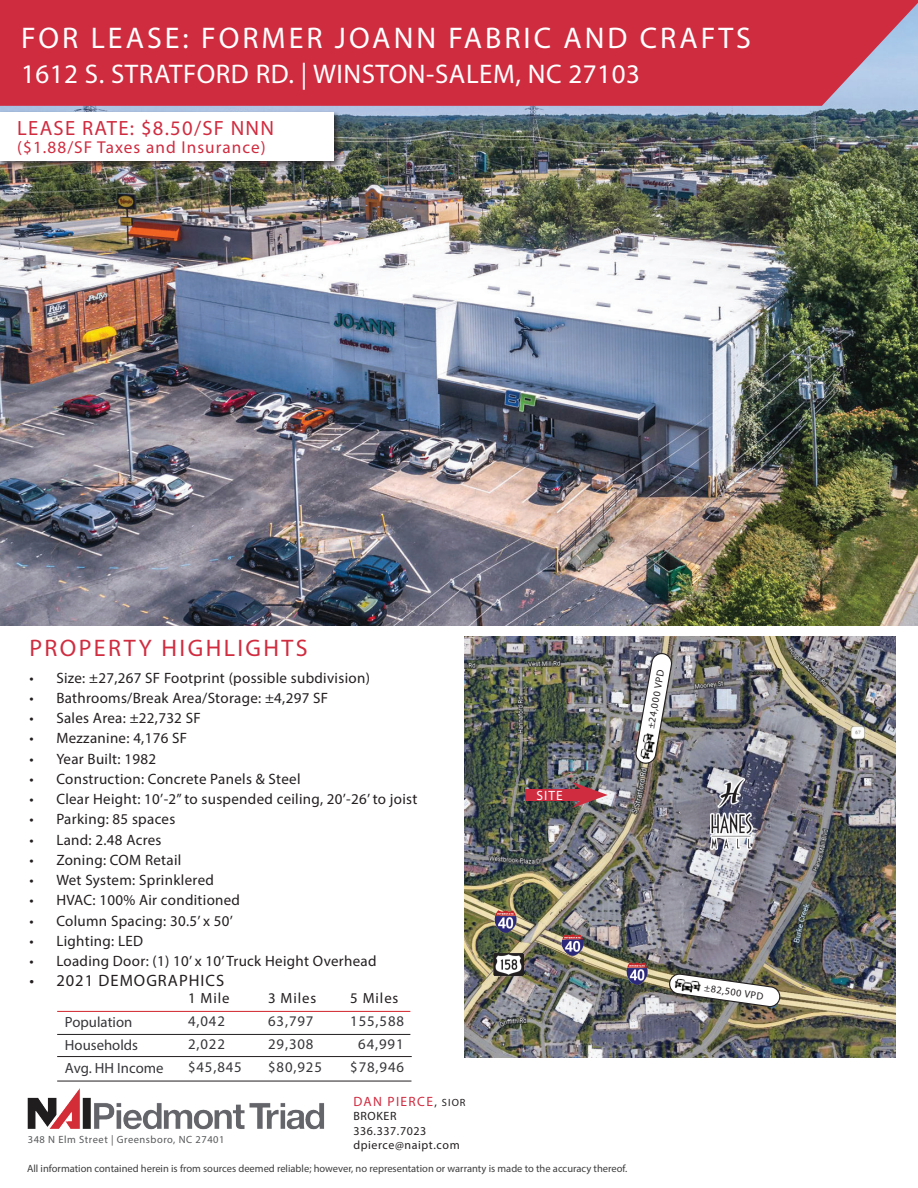
<style>
.page{position:relative;width:918px;height:1188px;background:#fff}
.page>*{position:absolute;margin:0;border:0;box-sizing:border-box;transform-origin:0 0}
.t1{font:30px "Myriad Pro";letter-spacing:.1em;color:#fff}
.t2{font:27px "Myriad Pro";letter-spacing:.02em;color:#fff}
.t3{font:24px "Myriad Pro";letter-spacing:.1em;color:#d02c40}
.t4{font:20.7px "Myriad Pro";letter-spacing:.06em;color:#d02c40}
.t5{font:17.25px "Myriad Pro";letter-spacing:.06em;color:#d02c40}
.t6{font:16.5px "Myriad Pro";letter-spacing:.06em;color:#231f20}
.t7{font:15px "Myriad Pro";letter-spacing:.02em;color:#231f20}
.t8{font:14.7px/23px "Myriad Pro";letter-spacing:.06em;color:#363539}
.t9{font:14.7px/23px "Myriad Pro";color:#363539}
.t10{font:14.7px "Myriad Pro";letter-spacing:.06em;color:#231f20}
.t11{font:13.5px "Myriad Pro";letter-spacing:.1em;color:#d02c40}
.t12{font:13.5px "Myriad Pro";color:#fff}
.t13{font:12px/14.4px "Myriad Pro";letter-spacing:.05em;color:#231f20}
.t14{font:10.5px "Myriad Pro";color:#3e3e3f}
.t15{font:10.5px "Myriad Pro";letter-spacing:.05em;color:#57585a}
.t16{font:10.2px "Myriad Pro";color:#231f20}
.s1{font-size:12px;color:#231f20}
.s2{font-size:10.5px;color:#231f20}
</style>
<div class="page">
<img style="left:0;top:106px;width:918px;height:519px">
<div style="left:0;top:0;width:918px;height:106px;background:#d02c40"></div>
<img style="left:27px;top:1088px;width:298px;height:42px">
<img style="left:464px;top:636px;width:432px;height:422px">
<div style="left:525px;top:789px;width:62px;height:12px;background:#d02c40"></div>
<svg style="left:572px;top:782px;width:36px;height:26px"></svg>
<img style="left:668px;top:973px;width:114px;height:35px">
<img style="left:671px;top:971px;width:35px;height:27px">
<img style="left:635px;top:651px;width:39px;height:114px">
<img style="left:632px;top:727px;width:29px;height:36px">
<img style="left:559px;top:933px;width:26px;height:24px">
<img style="left:493px;top:910px;width:26px;height:23px">
<img style="left:624px;top:962px;width:26px;height:24px">
<img style="left:493px;top:950px;width:30px;height:30px">
<img style="left:710px;top:778px;width:44px;height:73px">
<hr style="left:57px;top:1011px;width:353px;height:1px;background:#d1232a">
<hr style="left:57px;top:1034px;width:353px;height:1px;background:#231f20">
<hr style="left:57px;top:1056px;width:355px;height:1px;background:#231f20">
<hr style="left:57px;top:1081px;width:354px;height:1px;background:#231f20">
<div style="left:0;top:110px;width:341px;height:58px;background:#231f20;opacity:.75"></div>
<div style="left:0;top:112px;width:333px;height:49px;background:#fff"></div>
<h1 class="t1" style="left:21px;top:20px;width:732px">FOR LEASE: FORMER JOANN FABRIC AND CRAFTS</h1>
<h2 class="t2" style="left:21px;top:57px;width:620px">1612 S. STRATFORD RD. | WINSTON-SALEM, NC 27103</h2>
<h3 class="t4" style="left:17px;top:115px;width:258px">LEASE RATE: $8.50/SF NNN</h3>
<p class="t5" style="left:17px;top:136px;width:250px">($1.88/SF Taxes and Insurance)</p>
<h3 class="t3" style="left:29px;top:633px;width:280px">PROPERTY HIGHLIGHTS</h3>
<p class="t7" style="left:29px;top:668px;width:342px">• Size: ±27,267 SF Footprint (possible subdivision)</p>
<p class="t7" style="left:29px;top:688px;width:300px">• Bathrooms/Break Area/Storage: ±4,297 SF</p>
<p class="t7" style="left:29px;top:709px;width:173px">• Sales Area: ±22,732 SF</p>
<p class="t7" style="left:29px;top:729px;width:159px">• Mezzanine: 4,176 SF</p>
<p class="t7" style="left:29px;top:749px;width:128px">• Year Built: 1982</p>
<p class="t7" style="left:29px;top:769px;width:273px">• Construction: Concrete Panels &amp; Steel</p>
<p class="t7" style="left:29px;top:790px;width:390px">• Clear Height: 10’-2” to suspended ceiling, 20’-26’ to joist</p>
<p class="t7" style="left:29px;top:810px;width:148px">• Parking: 85 spaces</p>
<p class="t7" style="left:29px;top:830px;width:134px">• Land: 2.48 Acres</p>
<p class="t7" style="left:29px;top:850px;width:154px">• Zoning: COM Retail</p>
<p class="t7" style="left:29px;top:871px;width:186px">• Wet System: Sprinklered</p>
<p class="t7" style="left:29px;top:891px;width:212px">• HVAC: 100% Air conditioned</p>
<p class="t7" style="left:29px;top:911px;width:205px">• Column Spacing: 30.5’ x 50’</p>
<p class="t7" style="left:29px;top:931px;width:115px">• Lighting: LED</p>
<p class="t7" style="left:29px;top:952px;width:349px">• Loading Door: (1) 10’ x 10’ Truck Height Overhead</p>
<p class="t6" style="left:29px;top:971px;width:196px">• 2021 DEMOGRAPHICS</p>
<p class="t9" style="left:65px;top:1011px;width:100px">Population<br>Households<br>Avg. HH Income</p>
<p class="t10" style="left:188px;top:989px;width:43px">1 Mile</p>
<p class="t8" style="left:188px;top:1009px;width:55px">4,042<br>2,022 $45,845</p>
<p class="t15" style="left:28px;top:1133px;width:198px">348 N Elm Street | Greensboro, NC 27401</p>
<p class="t10" style="left:268px;top:989px;width:50px">3 Miles</p>
<p class="t8" style="left:268px;top:1009px;width:55px">63,797<br>29,308 $80,925</p>
<p class="t10" style="left:350px;top:989px;width:50px">5 Miles</p>
<p class="t8" style="left:350px;top:1009px;width:55px;text-align:center">155,588<br>64,991 $78,946</p>
<p class="t11" style="left:353px;top:1093px;width:114px">DAN PIERCE<span class="s1">,</span> <span class="s2">SIOR</span></p>
<p class="t13" style="left:353px;top:1109px;width:108px">BROKER<br>336.337.7023 dpierce@naipt.com</p>
<p class="t12" style="left:537px;top:787px;width:28px">SITE</p>
<p class="t14" style="left:27px;top:1162px;width:602px">All information contained herein is from sources deemed reliable; however, no representation or warranty is made to the accuracy thereof.</p>
<p class="t16" style="left:644px;top:728px;width:61px;rotate:-80deg">±24,000 VPD</p>
<p class="t16" style="left:705px;top:982px;width:61px;rotate:8deg">±82,500 VPD</p>
</div>
